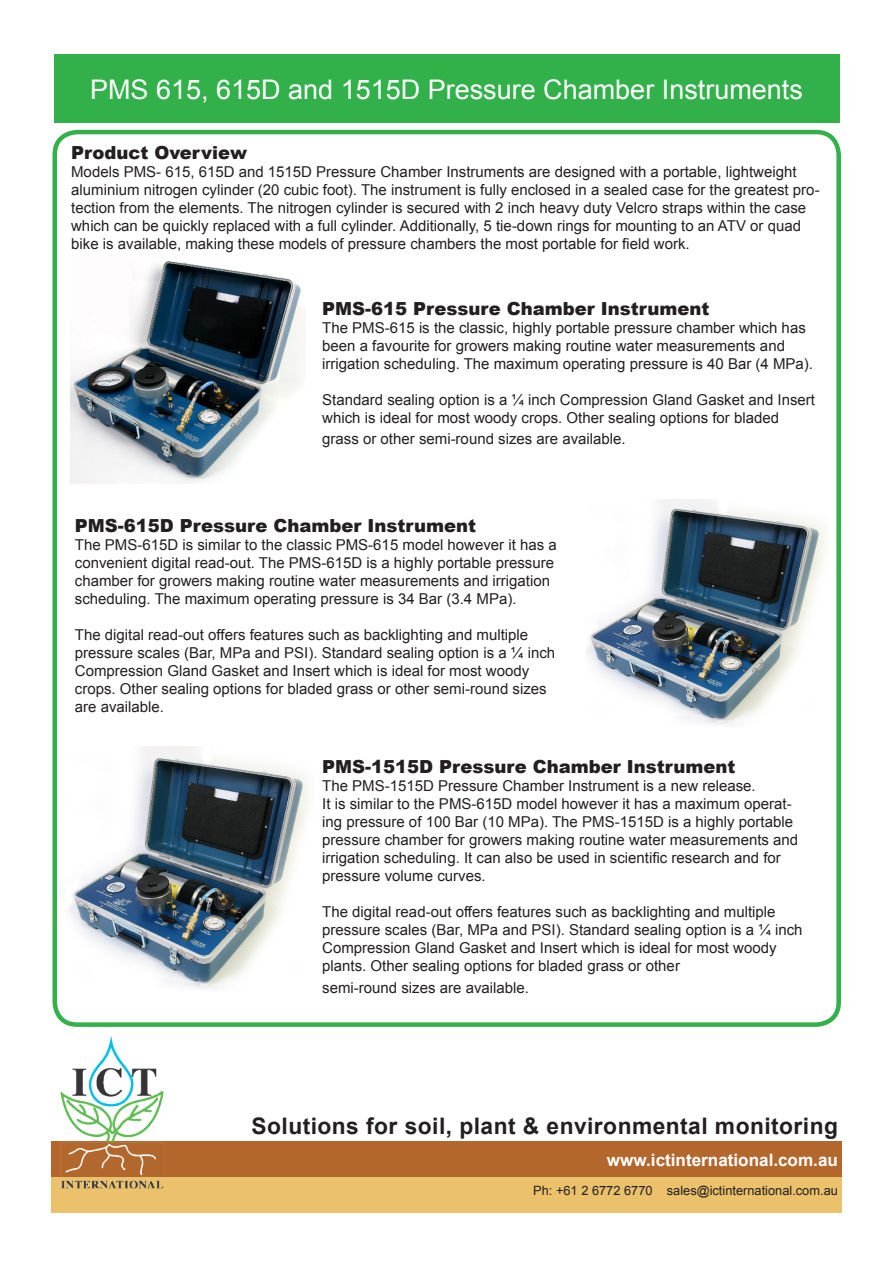
<style>
.page{position:relative;width:893px;height:1263px;background:#fff}
.page>*{position:absolute;margin:0;border:0;box-sizing:border-box;transform-origin:0 0}
.t1{font:27px "Arial";color:#fff}
.t2{font:700 22.8px "Arial";letter-spacing:.02em;color:#231f20}
.t3{font:900 18px "Arial";color:#231f20}
.t4{font:700 17.1px "Arial";color:#fff}
.t5{font:15px/18px "Arial";color:#231f20}
.t6{font:12.75px "Arial";color:#231f20}
</style>
<div class="page">
<div style="left:52px;top:130px;width:789px;height:897px;border:4px solid #32b04a;border-radius:22px"></div>
<div style="left:54px;top:54px;width:786px;height:68px;background:#32b04a"></div>
<div style="left:51px;top:1142px;width:791px;height:35px;background:#b3672c"></div>
<div style="left:51px;top:1177px;width:791px;height:35px;background:#ebc16b"></div>
<img style="left:55px;top:1036px;width:113px;height:153px">
<img style="left:71px;top:261px;width:235px;height:222px">
<img style="left:587px;top:500px;width:239px;height:225px">
<img style="left:69px;top:746px;width:240px;height:243px">
<p class="t1" style="left:90px;top:72px;width:714px">PMS 615, 615D and 1515D Pressure Chamber Instruments</p>
<p class="t3" style="left:71px;top:139px;width:177px">Product Overview</p>
<p class="t5" style="left:71px;top:163px;width:750px">Models PMS- 615, 615D and 1515D Pressure Chamber Instruments are designed with a portable, lightweight aluminium nitrogen cylinder (20 cubic foot). The instrument is fully enclosed in a sealed case for the greatest pro&shy;tection from the elements. The nitrogen cylinder is secured with 2 inch heavy duty Velcro straps within the case which can be quickly replaced with a full cylinder. Additionally, 5 tie-down rings for mounting to an ATV or quad bike is available, making these models of pressure chambers the most portable for field work.</p>
<p class="t3" style="left:322px;top:295px;width:389px">PMS-615 Pressure Chamber Instrument</p>
<p class="t5" style="left:322px;top:319px;width:492px">The PMS-615 is the classic, highly portable pressure chamber which has been a favourite for growers making routine water measurements and irrigation scheduling. The maximum operating pressure is 40 Bar (4 MPa).</p>
<p class="t5" style="left:322px;top:391px;width:494px">Standard sealing option is a ¼ inch Compression Gland Gasket and Insert which is ideal for most woody crops. Other sealing options for bladed</p>
<p class="t5" style="left:322px;top:430px;width:305px">grass or other semi-round sizes are available.</p>
<p class="t3" style="left:75px;top:512px;width:403px">PMS-615D Pressure Chamber Instrument</p>
<p class="t5" style="left:75px;top:536px;width:483px">The PMS-615D is similar to the classic PMS-615 model however it has a convenient digital read-out. The PMS-615D is a highly portable pressure chamber for growers making routine water measurements and irrigation scheduling. The maximum operating pressure is 34 Bar (3.4 MPa).</p>
<p class="t5" style="left:75px;top:626px;width:482px">The digital read-out offers features such as backlighting and multiple pressure scales (Bar, MPa and PSI). Standard sealing option is a ¼ inch Compression Gland Gasket and Insert which is ideal for most woody crops. Other sealing options for bladed grass or other semi-round sizes are available.</p>
<p class="t3" style="left:322px;top:754px;width:415px">PMS-1515D Pressure Chamber Instrument</p>
<p class="t5" style="left:322px;top:777px;width:435px">The PMS-1515D Pressure Chamber Instrument is a new release.</p>
<p class="t5" style="left:322px;top:795px;width:477px">It is similar to the PMS-615D model however it has a maximum operat&shy;ing pressure of 100 Bar (10 MPa). The PMS-1515D is a highly portable pressure chamber for growers making routine water measurements and irrigation scheduling. It can also be used in scientific research and for pressure volume curves.</p>
<p class="t5" style="left:322px;top:903px;width:482px">The digital read-out offers features such as backlighting and multiple pressure scales (Bar, MPa and PSI). Standard sealing option is a ¼ inch Compression Gland Gasket and Insert which is ideal for most woody plants. Other sealing options for bladed grass or other</p>
<p class="t5" style="left:322px;top:979px;width:208px">semi-round sizes are available.</p>
<p class="t2" style="left:252px;top:1111px;width:588px">Solutions for soil, plant &amp; environmental monitoring</p>
<p class="t4" style="left:607px;top:1148px;width:232px">www.ictinternational.com.au</p>
<p class="t6" style="left:533px;top:1182px;width:306px">Ph: +61 2 6772 6770 sales@ictinternational.com.au</p>
</div>
